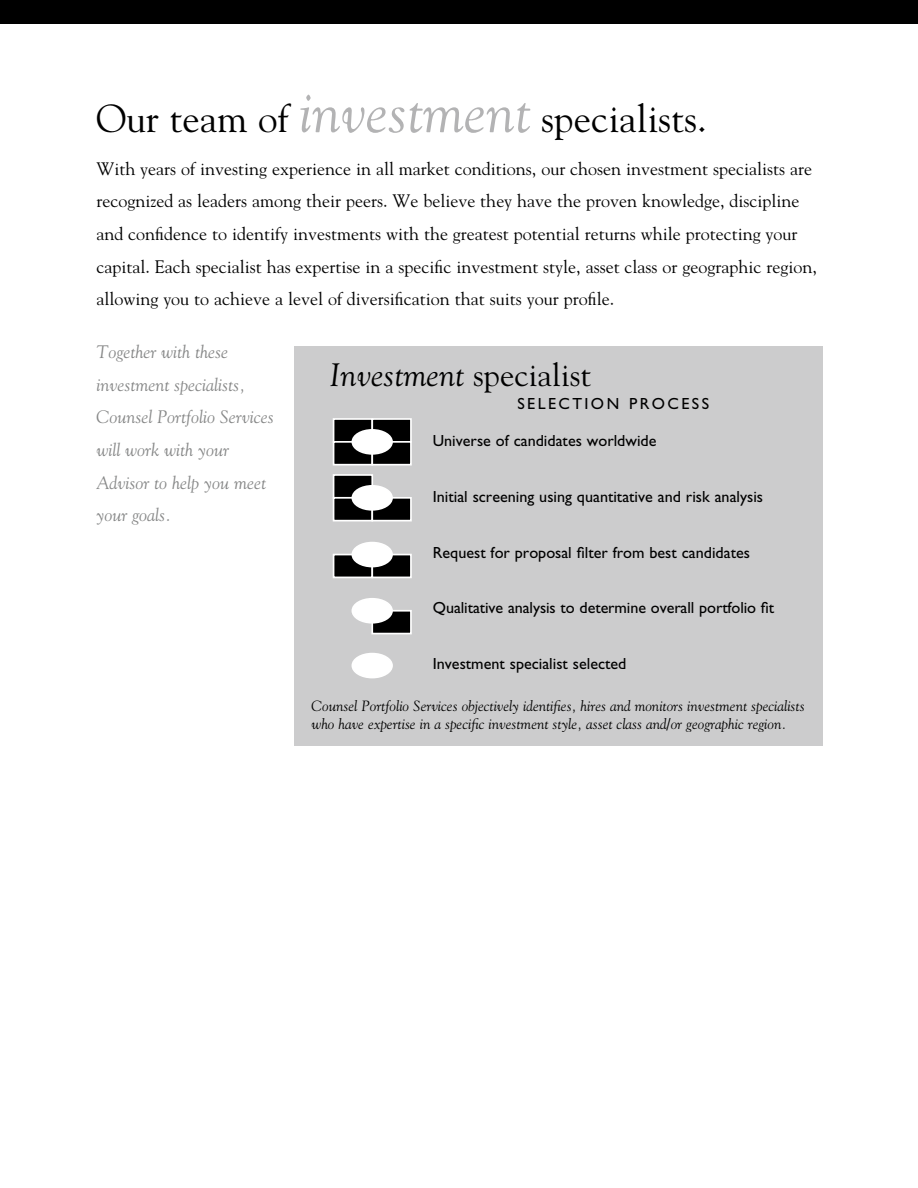
<style>
.page{position:relative;width:918px;height:1188px;background:#fff}
.page>*{position:absolute;margin:0;border:0;box-sizing:border-box;transform-origin:0 0}
.t1{font:39px "Goudy Std";color:#000}
.t2{font:italic 32.25px "Goudy Std";color:#000}
.t3{font:18px/32.5px "Goudy Std";color:#000}
.t4{font:italic 18px/32.5px "Goudy Std";color:#868787}
.t5{font:16.2px "Gill Sans Std";color:#000}
.t6{font:16.2px "Gill Sans Std";letter-spacing:.15em;color:#000}
.t7{font:italic 14.85px/17.7px "Goudy Std";color:#000}
.s1{font-style:italic;font-size:57px;color:#b3b3b4}
.s2{font-style:normal}
</style>
<div class="page">
<div style="left:0;top:0;width:918px;height:24px;background:#000"></div>
<div style="left:294px;top:346px;width:528px;height:399px;background:#cccccd"></div>
<div style="left:334px;top:419px;width:38px;height:23px;background:#000"></div>
<div style="left:333px;top:418px;width:40px;height:25px;border:2px solid #fff"></div>
<div style="left:372px;top:419px;width:39px;height:23px;background:#000"></div>
<div style="left:371px;top:418px;width:41px;height:25px;border:2px solid #fff"></div>
<div style="left:334px;top:442px;width:38px;height:23px;background:#000"></div>
<div style="left:333px;top:441px;width:40px;height:25px;border:2px solid #fff"></div>
<div style="left:372px;top:442px;width:39px;height:23px;background:#000"></div>
<div style="left:371px;top:441px;width:41px;height:25px;border:2px solid #fff"></div>
<div style="left:352px;top:430px;width:40px;height:24px;background:#fff;border-radius:50%"></div>
<div style="left:352px;top:429px;width:41px;height:26px;border:2px solid #fff;border-radius:50%"></div>
<div style="left:334px;top:475px;width:38px;height:23px;background:#000"></div>
<div style="left:333px;top:474px;width:40px;height:25px;border:2px solid #fff"></div>
<div style="left:334px;top:498px;width:38px;height:23px;background:#000"></div>
<div style="left:333px;top:497px;width:40px;height:24px;border:2px solid #fff"></div>
<div style="left:372px;top:498px;width:39px;height:23px;background:#000"></div>
<div style="left:371px;top:497px;width:41px;height:24px;border:2px solid #fff"></div>
<div style="left:352px;top:486px;width:40px;height:24px;background:#fff;border-radius:50%"></div>
<div style="left:352px;top:485px;width:41px;height:26px;border:2px solid #fff;border-radius:50%"></div>
<div style="left:334px;top:555px;width:38px;height:22px;background:#000"></div>
<div style="left:333px;top:554px;width:40px;height:24px;border:2px solid #fff"></div>
<div style="left:372px;top:555px;width:39px;height:22px;background:#000"></div>
<div style="left:371px;top:554px;width:41px;height:24px;border:2px solid #fff"></div>
<div style="left:352px;top:543px;width:40px;height:24px;background:#fff;border-radius:50%"></div>
<div style="left:352px;top:542px;width:41px;height:25px;border:2px solid #fff;border-radius:50%"></div>
<div style="left:372px;top:611px;width:39px;height:23px;background:#000"></div>
<div style="left:371px;top:610px;width:41px;height:24px;border:2px solid #fff"></div>
<div style="left:352px;top:599px;width:40px;height:24px;background:#fff;border-radius:50%"></div>
<div style="left:352px;top:598px;width:41px;height:26px;border:2px solid #fff;border-radius:50%"></div>
<div style="left:352px;top:654px;width:40px;height:24px;background:#fff;border-radius:50%"></div>
<div style="left:352px;top:653px;width:41px;height:25px;border:2px solid #fff;border-radius:50%"></div>
<h1 class="t1" style="left:96px;top:95px;width:612px">Our team of <span class="s1">investment</span> specialists.</h1>
<p class="t3" style="left:96px;top:152px;width:722px">With years of investing experience in all market conditions, our chosen investment specialists are recognized as leaders among their peers. We believe they have the proven knowledge, discipline and confidence to identify investments with the greatest potential returns while protecting your capital. Each specialist has expertise in a specific investment style, asset class or geographic region, allowing you to achieve a level of diversification that suits your profile.</p>
<p class="t4" style="left:96px;top:336px;width:179px">Together with these investment specialists,<br>Counsel Portfolio Services will work with your<br>Advisor to help you meet your goals.</p>
<h2 class="t2" style="left:330px;top:356px;width:263px">Investment <span class="s2">specialist</span></h2>
<p class="t6" style="left:517px;top:394px;width:193px">SELECTION PROCESS</p>
<p class="t5" style="left:433px;top:432px;width:225px">Universe of candidates worldwide</p>
<p class="t5" style="left:433px;top:487px;width:332px">Initial screening using quantitative and risk analysis</p>
<p class="t5" style="left:433px;top:543px;width:319px">Request for proposal filter from best candidates</p>
<p class="t5" style="left:433px;top:599px;width:343px">Qualitative analysis to determine overall portfolio fit</p>
<p class="t5" style="left:433px;top:654px;width:195px">Investment specialist selected</p>
<p class="t7" style="left:312px;top:697px;width:495px">Counsel Portfolio Services objectively identifies, hires and monitors investment specialists who have expertise in a specific investment style, asset class and/or geographic region.</p>
</div>
